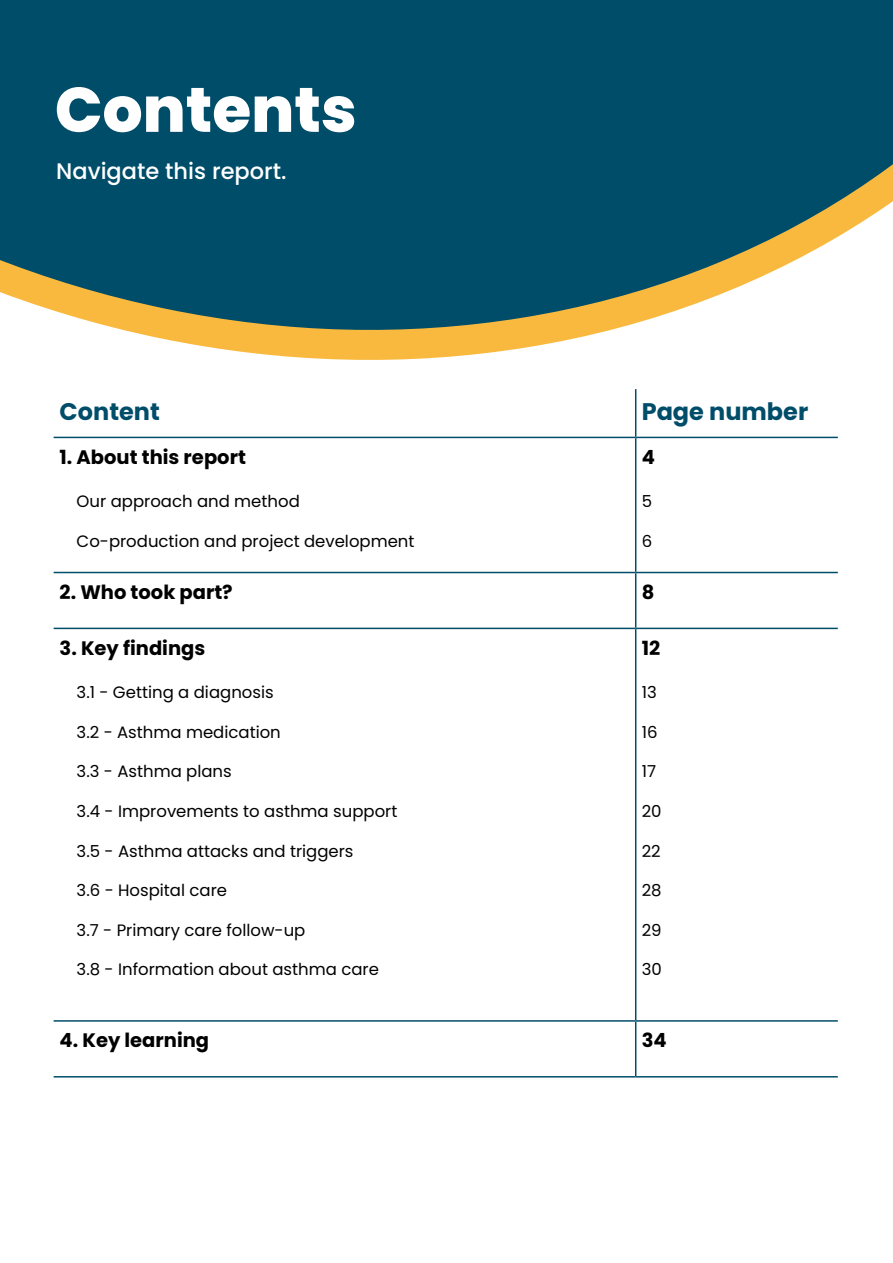
<style>
.page{position:relative;width:893px;height:1263px;background:#fff}
.page>*{position:absolute;margin:0;border:0;box-sizing:border-box;transform-origin:0 0}
.t1{font:800 63px "Poppins";color:#fff}
.t2{font:700 24px "Poppins";color:#004d6a}
.t3{font:500 22.5px "Poppins";color:#fff}
.t4{font:700 19.5px "Poppins";color:#000}
.t5{font:16.5px "Poppins";color:#000}
</style>
<div class="page">
<svg style="left:0;top:0;width:893px;height:360px;background:#316976"></svg>
<hr style="left:635px;top:389px;width:1px;height:48px;background:#004d6a">
<hr style="left:54px;top:437px;width:582px;height:1px;background:#004d6a">
<hr style="left:636px;top:437px;width:202px;height:1px;background:#004d6a">
<hr style="left:635px;top:438px;width:1px;height:134px;background:#004d6a">
<hr style="left:54px;top:572px;width:582px;height:1px;background:#004d6a">
<hr style="left:636px;top:572px;width:202px;height:1px;background:#004d6a">
<hr style="left:635px;top:573px;width:1px;height:55px;background:#004d6a">
<hr style="left:54px;top:628px;width:582px;height:1px;background:#004d6a">
<hr style="left:636px;top:628px;width:202px;height:1px;background:#004d6a">
<hr style="left:635px;top:629px;width:1px;height:391px;background:#004d6a">
<hr style="left:54px;top:1020px;width:582px;height:2px;background:#004d6a">
<hr style="left:636px;top:1020px;width:202px;height:2px;background:#004d6a">
<hr style="left:635px;top:1022px;width:1px;height:54px;background:#004d6a">
<hr style="left:54px;top:1076px;width:582px;height:1px;background:#004d6a">
<hr style="left:636px;top:1076px;width:202px;height:1px;background:#004d6a">
<h1 class="t1" style="left:55px;top:73px;width:303px">Contents</h1>
<h3 class="t3" style="left:56px;top:158px;width:232px">Navigate this report.</h3>
<h2 class="t2" style="left:60px;top:398px;width:102px">Content</h2>
<h2 class="t2" style="left:642px;top:398px;width:168px">Page number</h2>
<p class="t4" style="left:60px;top:446px;width:188px">1. About this report</p>
<p class="t5" style="left:77px;top:492px;width:225px">Our approach and method</p>
<p class="t5" style="left:77px;top:531px;width:339px">Co-production and project development</p>
<p class="t4" style="left:642px;top:446px;width:15px">4</p>
<p class="t5" style="left:642px;top:492px;width:12px">5</p>
<p class="t5" style="left:642px;top:531px;width:12px">6</p>
<p class="t4" style="left:60px;top:581px;width:175px">2. Who took part?</p>
<p class="t4" style="left:642px;top:581px;width:14px">8</p>
<p class="t4" style="left:60px;top:637px;width:147px">3. Key findings</p>
<p class="t5" style="left:77px;top:683px;width:199px">3.1 - Getting a diagnosis</p>
<p class="t5" style="left:77px;top:722px;width:206px">3.2 - Asthma medication</p>
<p class="t5" style="left:77px;top:762px;width:157px">3.3 - Asthma plans</p>
<p class="t5" style="left:77px;top:801px;width:322px">3.4 - Improvements to asthma support</p>
<p class="t5" style="left:77px;top:841px;width:278px">3.5 - Asthma attacks and triggers</p>
<p class="t5" style="left:77px;top:881px;width:152px">3.6 - Hospital care</p>
<p class="t5" style="left:77px;top:920px;width:230px">3.7 - Primary care follow-up</p>
<p class="t5" style="left:77px;top:960px;width:304px">3.8 - Information about asthma care</p>
<p class="t4" style="left:642px;top:637px;width:20px">12</p>
<p class="t5" style="left:642px;top:683px;width:16px">13</p>
<p class="t5" style="left:642px;top:722px;width:17px">16</p>
<p class="t5" style="left:642px;top:762px;width:16px">17</p>
<p class="t5" style="left:642px;top:801px;width:21px">20</p>
<p class="t5" style="left:642px;top:841px;width:20px">22</p>
<p class="t5" style="left:642px;top:881px;width:21px">28</p>
<p class="t5" style="left:642px;top:920px;width:21px">29</p>
<p class="t5" style="left:642px;top:960px;width:22px">30</p>
<p class="t4" style="left:60px;top:1029px;width:151px">4. Key learning</p>
<p class="t4" style="left:642px;top:1029px;width:26px">34</p>
</div>
